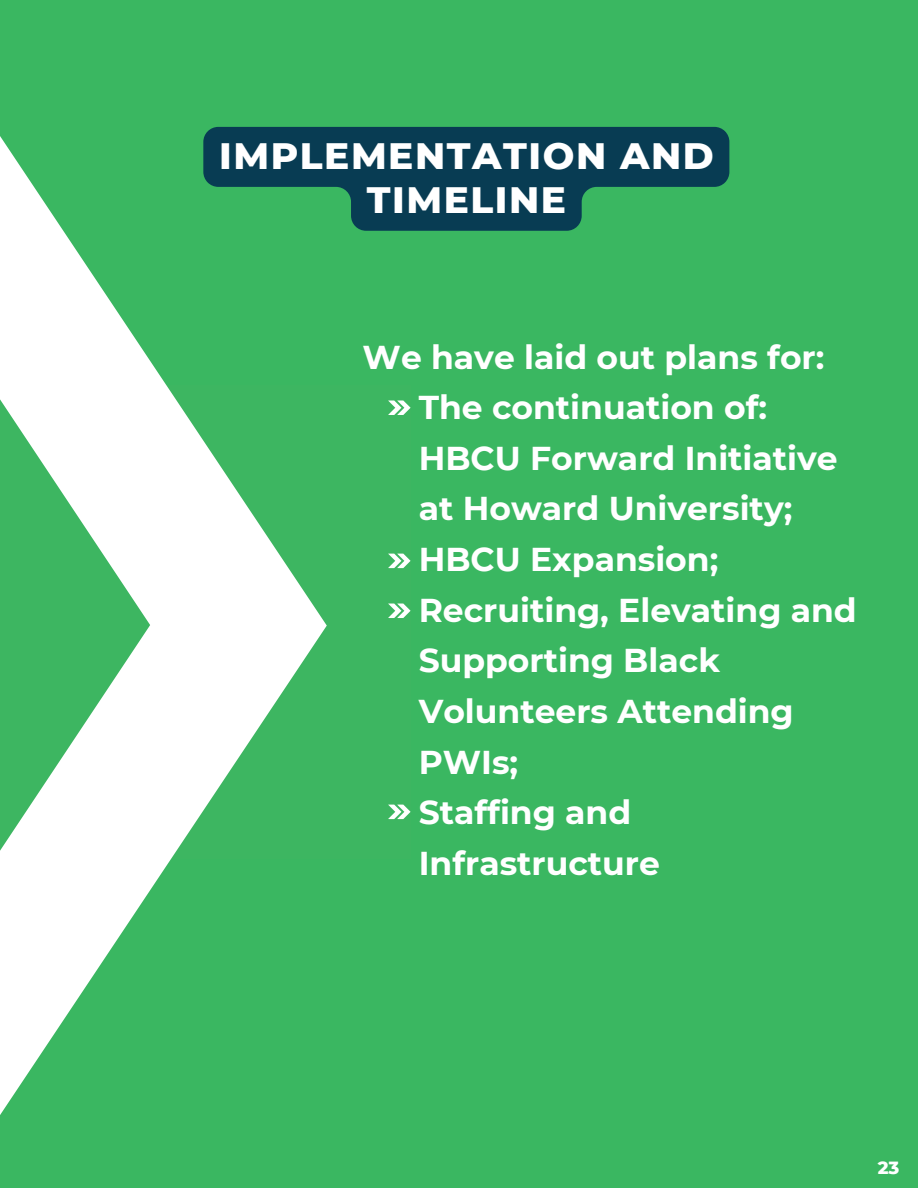
<style>
.page{position:relative;width:918px;height:1188px;background:#3ab761}
.page>*{position:absolute;margin:0;border:0;box-sizing:border-box;transform-origin:0 0}
.t1{font:800 37.5px/43.8px "Montserrat";letter-spacing:.04em;color:#fff;text-align:center}
.t2{font:700 33px/50.7px "Montserrat";color:#fff}
.t3{font:800 18px "Montserrat";color:#fff}
</style>
<div class="page">
<svg style="left:0;top:136px;width:327px;height:979px"></svg>
<svg style="left:0;top:281px;width:150px;height:688px;fill:#fff"></svg>
<svg style="left:388px;top:400px;width:23px;height:15px"></svg>
<svg style="left:203px;top:127px;width:526px;height:104px;fill:#083c53"></svg>
<svg style="left:388px;top:554px;width:23px;height:14px"></svg>
<svg style="left:388px;top:604px;width:23px;height:14px"></svg>
<svg style="left:388px;top:805px;width:23px;height:14px"></svg>
<p class="t1" style="left:219px;top:134px;width:496px">IMPLEMENTATION AND<br>TIMELINE</p>
<p class="t2" style="left:363px;top:331px;width:463px">We have laid out plans for:</p>
<p class="t2" style="left:419px;top:382px;width:440px">The continuation of:<br>HBCU Forward Initiative at Howard University;<br>HBCU Expansion;<br>Recruiting, Elevating and<br>Supporting Black<br>Volunteers Attending<br>PWIs;<br>Staffing and<br>Infrastructure</p>
<p class="t3" style="left:878px;top:1156px;width:23px">23</p>
</div>
